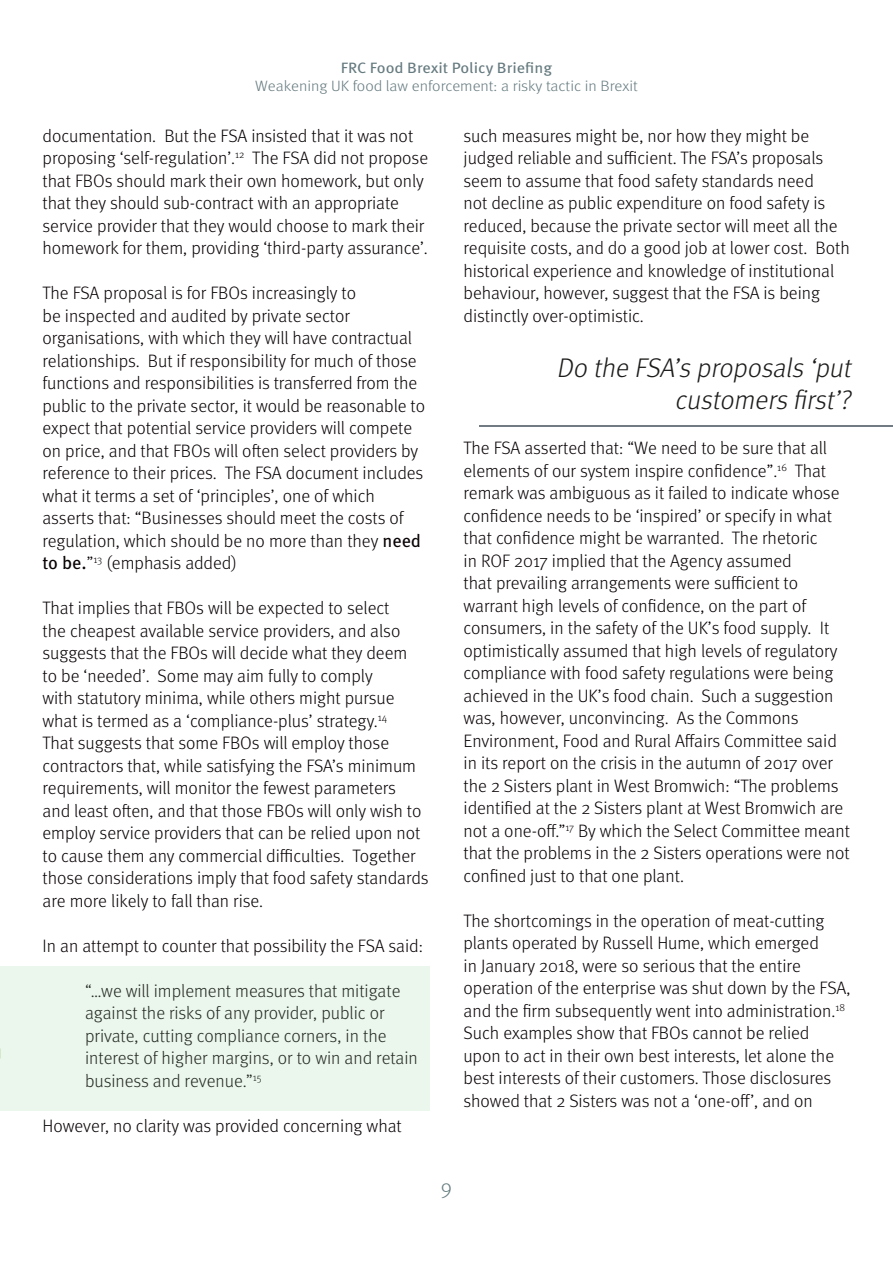
<style>
.page{position:relative;width:893px;height:1263px;background:#fff}
.page>*{position:absolute;margin:0;border:0;box-sizing:border-box;transform-origin:0 0}
.t1{font:italic 300 27px/32.4px "Meta OT";color:#1c1c1b;text-align:right}
.t2{font:300 21px "Meta OT";color:#677d81}
.t3{font:300 18px/22.5px "Meta OT";color:#090304}
.t4{font:300 15px "Meta OT";color:#667b80;scale:1.08 1}
.t5{font:15px "Meta OT";color:#667b80;scale:1.08 1}
.s1{font-weight:400}
</style>
<div class="page">
<div style="left:0;top:966px;width:429px;height:144px;background:#ebf6ed"></div>
<hr style="left:479px;top:426px;width:414px;height:1px;background:#727b81">
<p class="t5" style="left:341px;top:59px;width:197px">FRC Food Brexit Policy Briefing</p>
<p class="t4" style="left:255px;top:77px;width:356px">Weakening UK food law enforcement: a risky tactic in Brexit</p>
<p class="t3" style="left:43px;top:125px;width:387px">documentation. But the FSA insisted that it was not proposing ‘self-regulation’.<sup>12</sup> The FSA did not propose that FBOs should mark their own homework, but only that they should sub-contract with an appropriate service provider that they would choose to mark their homework for them, providing ‘third-party assurance’.</p>
<p class="t3" style="left:43px;top:282px;width:384px">The FSA proposal is for FBOs increasingly to<br>be inspected and audited by private sector organisations, with which they will have contractual relationships. But if responsibility for much of those functions and responsibilities is transferred from the public to the private sector, it would be reasonable to expect that potential service providers will compete on price, and that FBOs will often select providers by reference to their prices. The FSA document includes what it terms a set of ‘principles’, one of which asserts that: “Businesses should meet the costs of regulation, which should be no more than they <span class="s1">need to be.</span>”<sup>13</sup> (emphasis added)</p>
<p class="t3" style="left:43px;top:597px;width:388px">That implies that FBOs will be expected to select<br>the cheapest available service providers, and also suggests that the FBOs will decide what they deem<br>to be ‘needed’. Some may aim fully to comply<br>with statutory minima, while others might pursue what is termed as a ‘compliance-plus’ strategy.<sup>14<br></sup>That suggests that some FBOs will employ those contractors that, while satisfying the FSA’s minimum requirements, will monitor the fewest parameters<br>and least often, and that those FBOs will only wish to employ service providers that can be relied upon not to cause them any commercial difficulties. Together those considerations imply that food safety standards are more likely to fall than rise.</p>
<p class="t3" style="left:43px;top:935px;width:382px">In an attempt to counter that possibility the FSA said:</p>
<p class="t3" style="left:85px;top:980px;width:334px">“…we will implement measures that mitigate against the risks of any provider, public or private, cutting compliance corners, in the interest of higher margins, or to win and retain business and revenue.”<sup>15</sup></p>
<p class="t3" style="left:43px;top:1115px;width:361px">However, no clarity was provided concerning what</p>
<p class="t3" style="left:463px;top:125px;width:388px">such measures might be, nor how they might be judged reliable and sufficient. The FSA’s proposals seem to assume that food safety standards need<br>not decline as public expenditure on food safety is reduced, because the private sector will meet all the requisite costs, and do a good job at lower cost. Both historical experience and knowledge of institutional behaviour, however, suggest that the FSA is being distinctly over-optimistic.</p>
<h1 class="t1" style="left:557px;top:352px;width:301px">Do the FSA’s proposals ‘put customers first’?</h1>
<p class="t3" style="left:463px;top:437px;width:388px">The FSA asserted that: “We need to be sure that all elements of our system inspire confidence”.<sup>16</sup> That remark was ambiguous as it failed to indicate whose confidence needs to be ‘inspired’ or specify in what that confidence might be warranted. The rhetoric<br>in ROF 2017 implied that the Agency assumed<br>that prevailing arrangements were sufficient to warrant high levels of confidence, on the part of consumers, in the safety of the UK’s food supply. It optimistically assumed that high levels of regulatory compliance with food safety regulations were being achieved in the UK’s food chain. Such a suggestion was, however, unconvincing. As the Commons Environment, Food and Rural Affairs Committee said in its report on the crisis in the autumn of 2017 over the 2 Sisters plant in West Bromwich: “The problems identified at the 2 Sisters plant at West Bromwich are not a one-off.”<sup>17</sup> By which the Select Committee meant that the problems in the 2 Sisters operations were not confined just to that one plant.</p>
<p class="t3" style="left:463px;top:909px;width:388px">The shortcomings in the operation of meat-cutting plants operated by Russell Hume, which emerged<br>in January 2018, were so serious that the entire operation of the enterprise was shut down by the FSA, and the firm subsequently went into administration.<sup>18<br></sup>Such examples show that FBOs cannot be relied upon to act in their own best interests, let alone the best interests of their customers. Those disclosures showed that 2 Sisters was not a ‘one-off’, and on</p>
<p class="t2" style="left:441px;top:1174px;width:13px">9</p>
</div>
